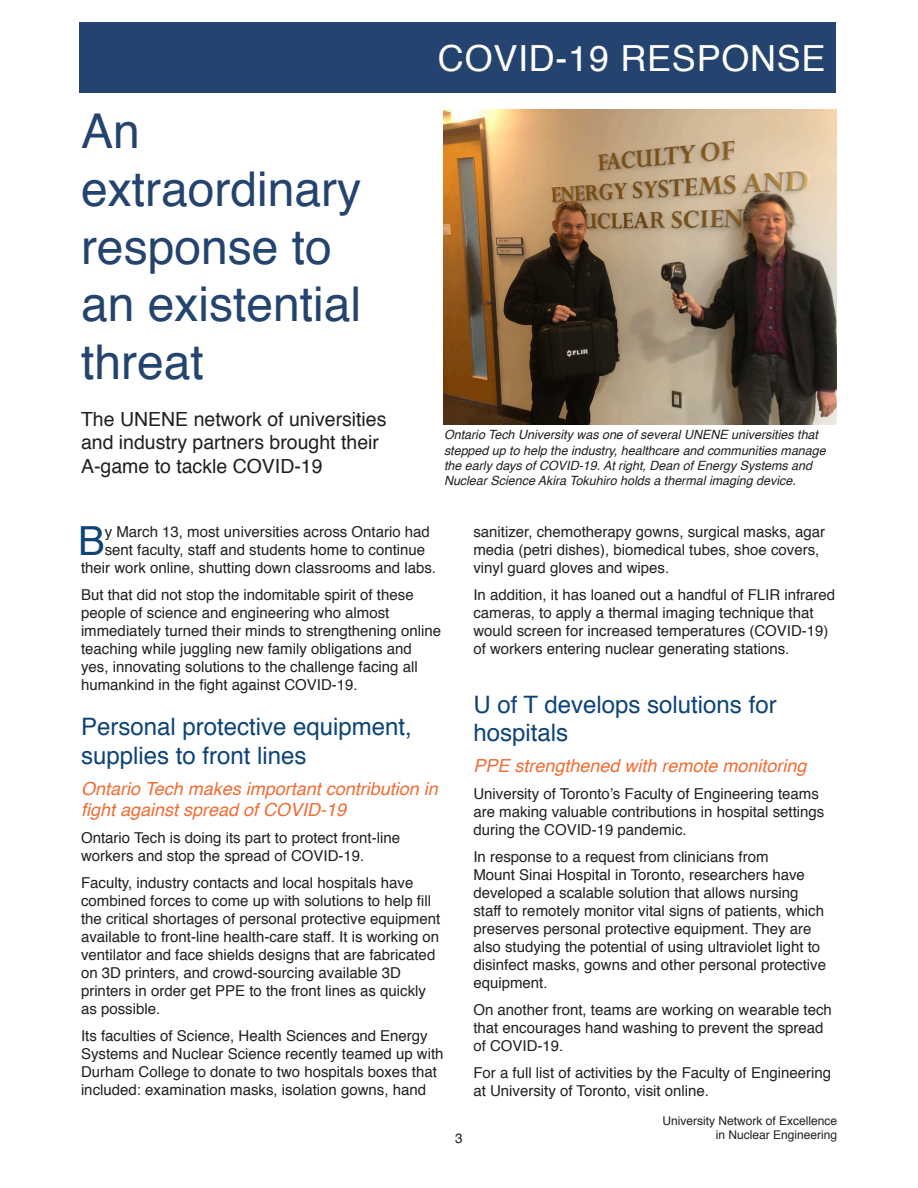
<style>
.page{position:relative;width:918px;height:1188px;background:#fff}
.page>*{position:absolute;margin:0;border:0;box-sizing:border-box;transform-origin:0 0}
.t1{font:48px/57.6px "Helvetica";color:#24446f}
.t2{font:40.05px "Helvetica";color:#0d4478}
.t3{font:36px "Helvetica";letter-spacing:.02em;color:#fff}
.t4{font:24px/28.8px "Helvetica";color:#0d4478}
.t5{font:19.5px/23.4px "Helvetica";color:#231f20}
.t6{font:italic 18px/21.6px "Helvetica";color:#f26c34}
.t7{font:15px/18px "Helvetica";color:#231f20}
.t8{font:13.5px "Helvetica";color:#231f20}
.t9{font:italic 12.75px/15.3px "Helvetica";color:#231f20}
.t10{font:12px "Helvetica";color:#231f20}
</style>
<div class="page">
<div style="left:79px;top:23px;width:757px;height:70px;background:#24446f"></div>
<img style="left:444px;top:110px;width:392px;height:315px">
<h1 class="t1" style="left:81px;top:104px;width:282px">An extraordinary response to an existential threat</h1>
<h3 class="t5" style="left:81px;top:408px;width:307px">The UNENE network of universities and industry partners brought their<br>A-game to tackle COVID-19</h3>
<h3 class="t3" style="left:438px;top:31px;width:389px">COVID-19 RESPONSE</h3>
<p class="t9" style="left:444px;top:428px;width:383px">Ontario Tech University was one of several UNENE universities that stepped up to help the industry, healthcare and communities manage the early days of COVID-19. At right, Dean of Energy Systems and Nuclear Science Akira Tokuhiro holds a thermal imaging device.</p>
<h2 class="t2" style="left:78px;top:510px;width:28px">B</h2>
<p class="t7" style="left:105px;top:523px;width:327px">y March 13, most universities across Ontario had</p>
<p class="t7" style="left:105px;top:541px;width:322px">sent faculty, staff and students home to continue</p>
<p class="t7" style="left:81px;top:559px;width:357px">their work online, shutting down classrooms and labs.</p>
<p class="t7" style="left:81px;top:586px;width:362px">But that did not stop the indomitable spirit of these people of science and engineering who almost immediately turned their minds to strengthening online teaching while juggling new family obligations and yes, innovating solutions to the challenge facing all humankind in the fight against COVID-19.</p>
<h3 class="t4" style="left:81px;top:713px;width:332px">Personal protective equipment, supplies to front lines</h3>
<p class="t6" style="left:81px;top:778px;width:358px">Ontario Tech makes important contribution in fight against spread of COVID-19</p>
<p class="t7" style="left:81px;top:829px;width:321px">Ontario Tech is doing its part to protect front-line workers and stop the spread of COVID-19.</p>
<p class="t7" style="left:81px;top:874px;width:361px">Faculty, industry contacts and local hospitals have combined forces to come up with solutions to help fill the critical shortages of personal protective equipment available to front-line health-care staff. It is working on ventilator and face shields designs that are fabricated on 3D printers, and crowd-sourcing available 3D printers in order get PPE to the front lines as quickly as possible.</p>
<p class="t7" style="left:81px;top:1027px;width:364px">Its faculties of Science, Health Sciences and Energy Systems and Nuclear Science recently teamed up with Durham College to donate to two hospitals boxes that included: examination masks, isolation gowns, hand</p>
<p class="t7" style="left:473px;top:523px;width:353px">sanitizer, chemotherapy gowns, surgical masks, agar media (petri dishes), biomedical tubes, shoe covers, vinyl guard gloves and wipes.</p>
<p class="t7" style="left:473px;top:586px;width:363px">In addition, it has loaned out a handful of FLIR infrared cameras, to apply a thermal imaging technique that would screen for increased temperatures (COVID-19) of workers entering nuclear generating stations.</p>
<h3 class="t4" style="left:473px;top:691px;width:305px">U of T develops solutions for hospitals</h3>
<p class="t6" style="left:473px;top:755px;width:335px">PPE strengthened with remote monitoring</p>
<p class="t7" style="left:473px;top:785px;width:352px">University of Toronto’s Faculty of Engineering teams are making valuable contributions in hospital settings during the COVID-19 pandemic.</p>
<p class="t7" style="left:473px;top:848px;width:354px">In response to a request from clinicians from<br>Mount Sinai Hospital in Toronto, researchers have developed a scalable solution that allows nursing staff to remotely monitor vital signs of patients, which preserves personal protective equipment. They are also studying the potential of using ultraviolet light to disinfect masks, gowns and other personal protective equipment.</p>
<p class="t7" style="left:473px;top:1001px;width:360px">On another front, teams are working on wearable tech that encourages hand washing to prevent the spread of COVID-19.</p>
<p class="t7" style="left:473px;top:1064px;width:359px">For a full list of activities by the Faculty of Engineering at University of Toronto, visit online.</p>
<p class="t10" style="left:662px;top:1111px;width:176px">University Network of Excellence</p>
<p class="t8" style="left:455px;top:1128px;width:9px">3</p>
<p class="t10" style="left:716px;top:1126px;width:123px">in Nuclear Engineering</p>
</div>
